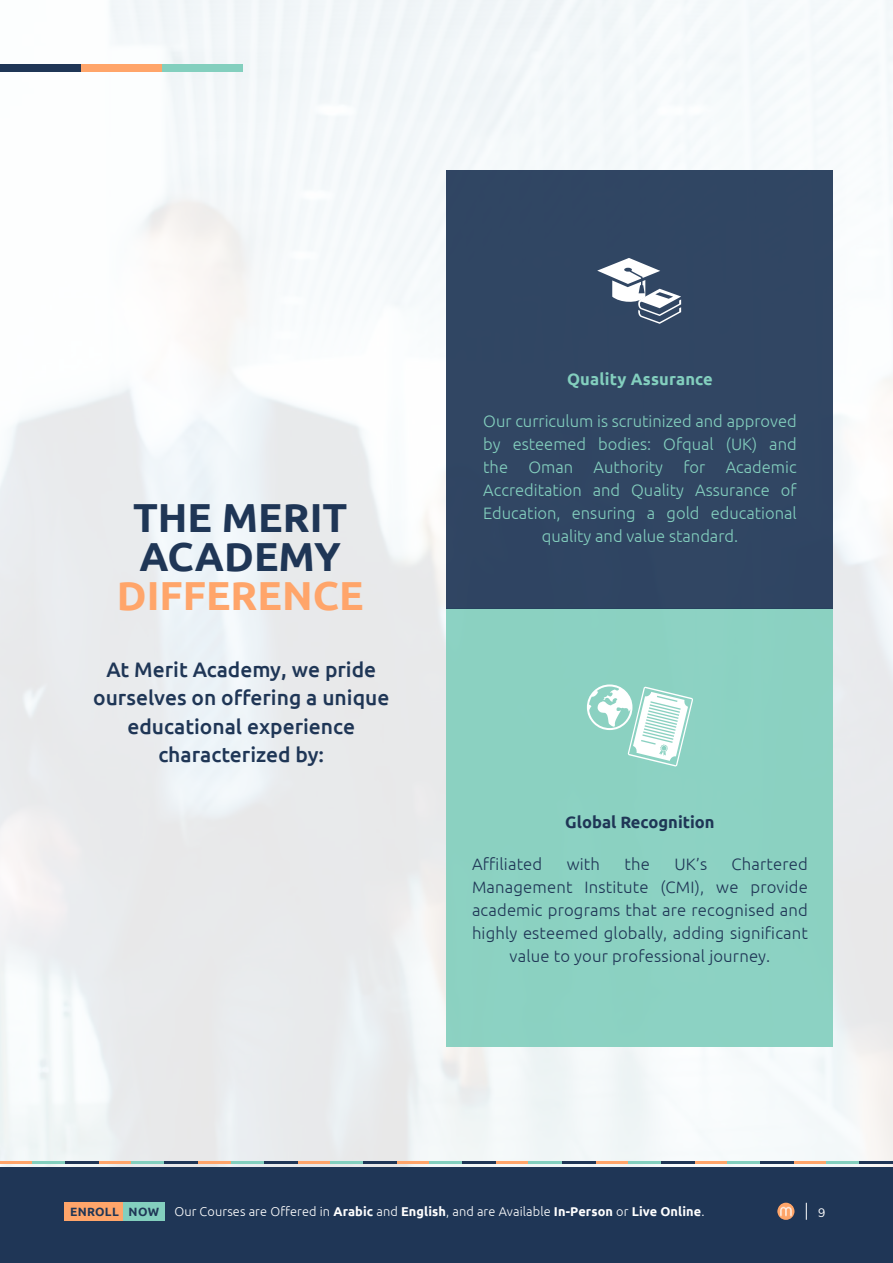
<style>
.page{position:relative;width:893px;height:1263px;background:#fff}
.page>*{position:absolute;margin:0;border:0;box-sizing:border-box;transform-origin:0 0}
.t1{font:700 40.5px/39px "Ubuntu";color:#1f3656}
.t2{font:700 40.5px "Ubuntu";color:#ffa56a}
.t3{font:500 21px/28.5px "Ubuntu";color:#1f3656;text-align:center}
.t4{font:300 16.5px/23.1px "Ubuntu";color:#83cfbe;text-align:center}
.t5{font:300 16.5px "Ubuntu";letter-spacing:.01em;color:#1f3656}
.t6{font:700 16.5px "Ubuntu";color:#1f3656}
.t7{font:700 16.5px "Ubuntu";letter-spacing:.01em;color:#83cfbe}
.t8{font:300 12.75px "Ubuntu";letter-spacing:.01em;color:#fff}
.t9{font:12px "Muli";color:#fff}
.s1{font-weight:700;font-size:12px;color:#1f3656}
.s2{font-weight:700}
</style>
<div class="page">
<img style="left:0;top:0;width:893px;height:1167px">
<div style="left:81px;top:64px;width:81px;height:7px;background:#ffa56a"></div>
<div style="left:162px;top:64px;width:81px;height:7px;background:#83cfbe"></div>
<div style="left:0;top:64px;width:81px;height:7px;background:#1f3656"></div>
<div style="left:446px;top:608px;width:387px;height:438px;background:#8bd1c2"></div>
<div style="left:446px;top:170px;width:387px;height:438px;background:#304663"></div>
<svg style="left:597px;top:258px;width:84px;height:66px"></svg>
<svg style="left:587px;top:684px;width:106px;height:83px"></svg>
<hr style="left:0;top:1161px;width:32px;height:3px;background:#ffa56a">
<hr style="left:396px;top:1161px;width:34px;height:3px;background:#ffa56a">
<hr style="left:198px;top:1161px;width:33px;height:3px;background:#ffa56a">
<hr style="left:595px;top:1161px;width:33px;height:3px;background:#ffa56a">
<hr style="left:99px;top:1161px;width:33px;height:3px;background:#ffa56a">
<hr style="left:496px;top:1161px;width:33px;height:3px;background:#ffa56a">
<hr style="left:297px;top:1161px;width:33px;height:3px;background:#ffa56a">
<hr style="left:694px;top:1161px;width:33px;height:3px;background:#ffa56a">
<hr style="left:794px;top:1161px;width:33px;height:3px;background:#ffa56a">
<hr style="left:32px;top:1161px;width:34px;height:3px;background:#83cfbe">
<hr style="left:430px;top:1161px;width:33px;height:3px;background:#83cfbe">
<hr style="left:231px;top:1161px;width:33px;height:3px;background:#83cfbe">
<hr style="left:628px;top:1161px;width:33px;height:3px;background:#83cfbe">
<hr style="left:132px;top:1161px;width:33px;height:3px;background:#83cfbe">
<hr style="left:529px;top:1161px;width:33px;height:3px;background:#83cfbe">
<hr style="left:330px;top:1161px;width:33px;height:3px;background:#83cfbe">
<hr style="left:727px;top:1161px;width:34px;height:3px;background:#83cfbe">
<hr style="left:827px;top:1161px;width:33px;height:3px;background:#83cfbe">
<hr style="left:66px;top:1161px;width:33px;height:3px;background:#1f3656">
<hr style="left:463px;top:1161px;width:33px;height:3px;background:#1f3656">
<hr style="left:264px;top:1161px;width:33px;height:3px;background:#1f3656">
<hr style="left:661px;top:1161px;width:33px;height:3px;background:#1f3656">
<hr style="left:165px;top:1161px;width:33px;height:3px;background:#1f3656">
<hr style="left:562px;top:1161px;width:33px;height:3px;background:#1f3656">
<hr style="left:363px;top:1161px;width:33px;height:3px;background:#1f3656">
<hr style="left:761px;top:1161px;width:33px;height:3px;background:#1f3656">
<hr style="left:860px;top:1161px;width:33px;height:3px;background:#1f3656">
<div style="left:0;top:1167px;width:893px;height:96px;background:#1f3656"></div>
<div style="left:64px;top:1202px;width:59px;height:18px;background:#ffa56a"></div>
<div style="left:123px;top:1202px;width:42px;height:18px;background:#83cfbe"></div>
<svg style="left:806px;top:1203px;width:1px;height:17px"></svg>
<img style="left:777px;top:1203px;width:17px;height:17px;border-radius:9px">
<h1 class="t1" style="left:133px;top:498px;width:216px">THE MERIT<br>ACADEMY</h1>
<h1 class="t2" style="left:117px;top:571px;width:248px">DIFFERENCE</h1>
<p class="t3" style="left:93px;top:654px;width:298px">At Merit Academy, we pride ourselves on offering a unique educational experience characterized by:</p>
<p class="t7" style="left:567px;top:369px;width:147px">Quality Assurance</p>
<p class="t4" style="left:483px;top:409px;width:315px">Our curriculum is scrutinized and approved by esteemed bodies: Ofqual (UK) and the Oman Authority for Academic Accreditation and Quality Assurance of Education, ensuring a gold educational quality and value standard.</p>
<p class="t6" style="left:565px;top:812px;width:151px">Global Recognition</p>
<p class="t5" style="left:472px;top:854px;width:72px">Affiliated</p>
<p class="t5" style="left:567px;top:854px;width:35px">with</p>
<p class="t5" style="left:624px;top:854px;width:27px">the</p>
<p class="t5" style="left:674px;top:854px;width:34px">UK’s</p>
<p class="t5" style="left:732px;top:854px;width:78px">Chartered</p>
<p class="t5" style="left:472px;top:877px;width:337px">Management Institute (CMI), we provide</p>
<p class="t5" style="left:472px;top:900px;width:337px">academic programs that are recognised and</p>
<p class="t5" style="left:472px;top:923px;width:337px">highly esteemed globally, adding significant</p>
<p class="t5" style="left:510px;top:947px;width:262px">value to your professional journey.</p>
<p class="t8" style="left:70px;top:1204px;width:636px"><span class="s1">ENROLL NOW</span> Our Courses are Offered in <span class="s2">Arabic</span> and <span class="s2">English</span>, and are Available <span class="s2">In-Person</span> or <span class="s2">Live Online</span>.</p>
<p class="t9" style="left:818px;top:1204px;width:9px">9</p>
</div>
